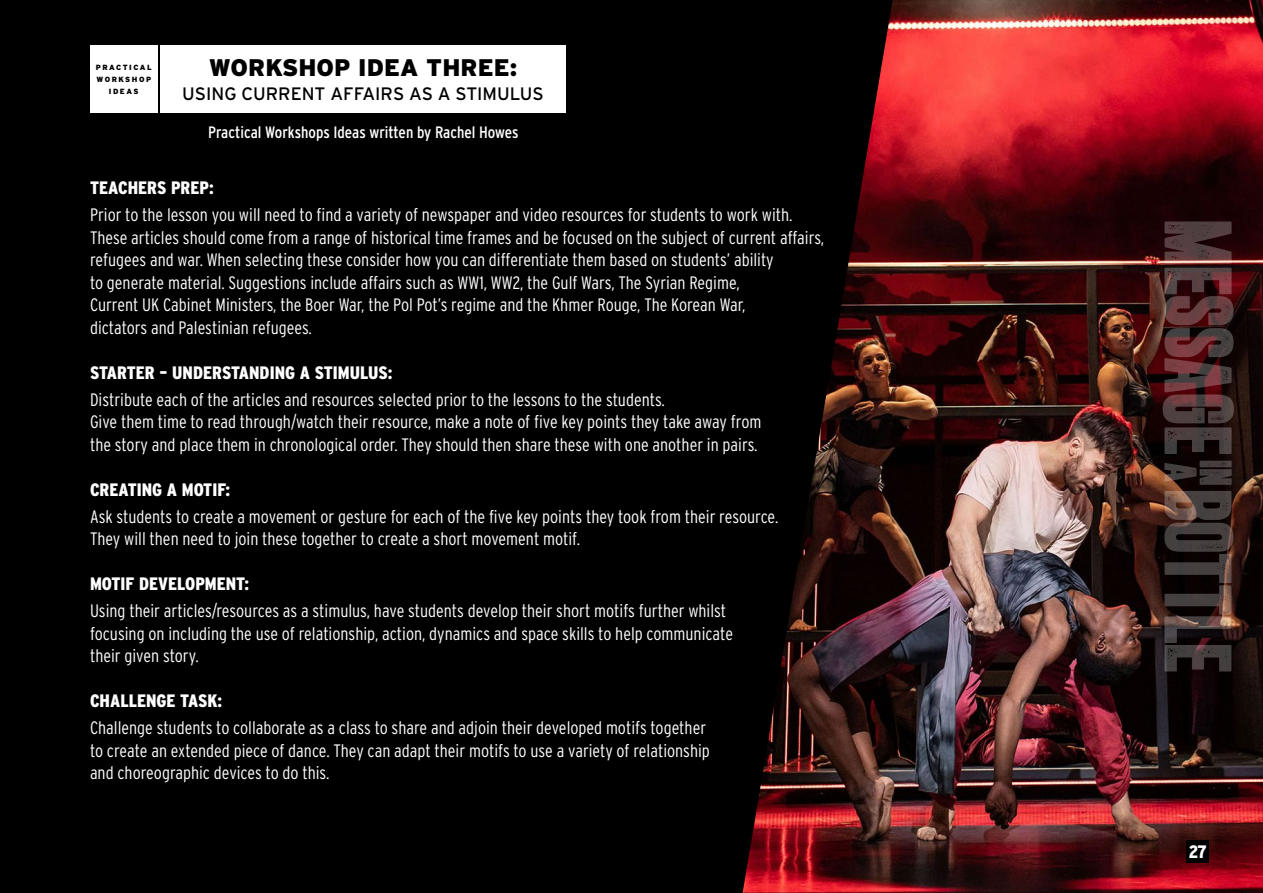
<style>
.page{position:relative;width:1263px;height:893px;background:#000}
.page>*{position:absolute;margin:0;border:0;box-sizing:border-box;transform-origin:0 0}
.t1{font:900 24px "Interstate";color:#000}
.t2{font:300 18px/22.5px "Interstate Condensed";color:#fff}
.t3{font:900 18px "Interstate Condensed";color:#fff}
.t4{font:18px "Interstate";color:#000}
.t5{font:16.5px "Interstate Condensed";color:#fff}
.t6{font:900 7.5px/12px "Interstate";letter-spacing:.2em;color:#000;text-align:center}
</style>
<div class="page">
<img style="left:743px;top:0;width:520px;height:893px">
<div style="left:1186px;top:840px;width:23px;height:23px;background:#000"></div>
<div style="left:90px;top:45px;width:68px;height:67px;background:#fff"></div>
<div style="left:160px;top:45px;width:406px;height:67px;background:#fff"></div>
<svg style="left:1164px;top:491px;width:69px;height:180px"></svg>
<svg style="left:1164px;top:461px;width:67px;height:24px"></svg>
<svg style="left:1162px;top:221px;width:72px;height:233px;background:#4d2e30"></svg>
<p class="t6" style="left:96px;top:61px;width:57px">PRACTICAL<br>WORKSHOP<br>IDEAS</p>
<h1 class="t1" style="left:209px;top:54px;width:310px">WORKSHOP IDEA THREE:</h1>
<p class="t4" style="left:182px;top:84px;width:363px">USING CURRENT AFFAIRS AS A STIMULUS</p>
<p class="t5" style="left:208px;top:123px;width:312px">Practical Workshops Ideas written by Rachel Howes</p>
<p class="t3" style="left:90px;top:178px;width:125px">TEACHERS PREP:</p>
<p class="t2" style="left:90px;top:204px;width:736px">Prior to the lesson you will need to find a variety of newspaper and video resources for students to work with.<br>These articles should come from a range of historical time frames and be focused on the subject of current affairs, refugees and war. When selecting these consider how you can differentiate them based on students’ ability<br>to generate material. Suggestions include affairs such as WW1, WW2, the Gulf Wars, The Syrian Regime,<br>Current UK Cabinet Ministers, the Boer War, the Pol Pot’s regime and the Khmer Rouge, The Korean War,<br>dictators and Palestinian refugees.</p>
<p class="t3" style="left:90px;top:363px;width:304px">STARTER – UNDERSTANDING A STIMULUS:</p>
<p class="t2" style="left:90px;top:388px;width:673px">Distribute each of the articles and resources selected prior to the lessons to the students.<br>Give them time to read through/watch their resource, make a note of five key points they take away from the story and place them in chronological order. They should then share these with one another in pairs.</p>
<p class="t3" style="left:90px;top:480px;width:142px">CREATING A MOTIF:</p>
<p class="t2" style="left:90px;top:505px;width:690px">Ask students to create a movement or gesture for each of the five key points they took from their resource.<br>They will then need to join these together to create a short movement motif.</p>
<p class="t3" style="left:90px;top:574px;width:161px">MOTIF DEVELOPMENT:</p>
<p class="t2" style="left:90px;top:600px;width:644px">Using their articles/resources as a stimulus, have students develop their short motifs further whilst focusing on including the use of relationship, action, dynamics and space skills to help communicate their given story.</p>
<p class="t3" style="left:90px;top:691px;width:134px">CHALLENGE TASK:</p>
<p class="t2" style="left:90px;top:717px;width:621px">Challenge students to collaborate as a class to share and adjoin their developed motifs together to create an extended piece of dance. They can adapt their motifs to use a variety of relationship and choreographic devices to do this.</p>
<p class="t3" style="left:1189px;top:841px;width:20px">27</p>
</div>
